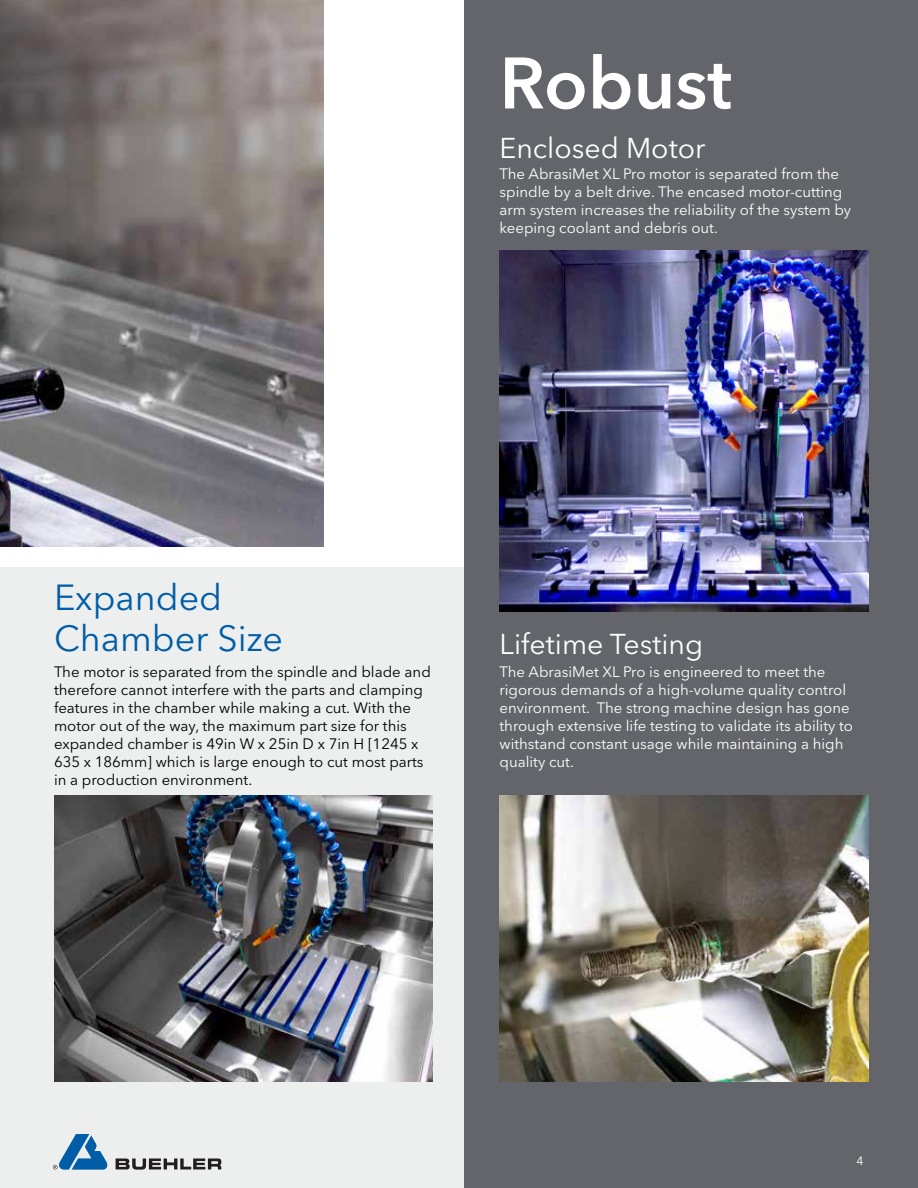
<style>
.page{position:relative;width:918px;height:1188px;background:#fff}
.page>*{position:absolute;margin:0;border:0;box-sizing:border-box;transform-origin:0 0}
.t1{font:600 72px "Avenir Next LT Pro";color:#fff}
.t2{font:36px/40.5px "Avenir Next LT Pro";color:#005da6}
.t3{font:28.5px "Avenir Next LT Pro";color:#fff}
.t4{font:15px/18px "Avenir Next LT Pro";color:#fff}
.t5{font:15px/18px "Avenir Next LT Pro";color:#000}
.t6{font:12px "Avenir Next LT Pro";color:#fff}
</style>
<div class="page">
<div style="left:0;top:567px;width:464px;height:621px;background:#edeeee"></div>
<div style="left:464px;top:0;width:454px;height:1188px;background:#64656a"></div>
<img style="left:54px;top:796px;width:378px;height:286px">
<img style="left:0;top:0;width:324px;height:546px">
<img style="left:500px;top:796px;width:368px;height:286px">
<img style="left:500px;top:250px;width:368px;height:362px">
<svg style="left:116px;top:1159px;width:105px;height:11px"></svg>
<svg style="left:53px;top:1134px;width:55px;height:36px"></svg>
<h1 class="t1" style="left:500px;top:40px;width:234px">Robust</h1>
<h3 class="t3" style="left:500px;top:131px;width:207px">Enclosed Motor</h3>
<p class="t4" style="left:500px;top:164px;width:353px">The AbrasiMet XL Pro motor is separated from the spindle by a belt drive. The encased motor-cutting arm system increases the reliability of the system by keeping coolant and debris out.</p>
<h2 class="t2" style="left:54px;top:577px;width:231px">Expanded<br>Chamber Size</h2>
<p class="t5" style="left:54px;top:662px;width:378px">The motor is separated from the spindle and blade and therefore cannot interfere with the parts and clamping features in the chamber while making a cut. With the motor out of the way, the maximum part size for this expanded chamber is 49in W x 25in D x 7in H [1245 x 635 x 186mm] which is large enough to cut most parts in a production environment.</p>
<h3 class="t3" style="left:500px;top:627px;width:205px">Lifetime Testing</h3>
<p class="t4" style="left:500px;top:663px;width:355px">The AbrasiMet XL Pro is engineered to meet the rigorous demands of a high-volume quality control environment. The strong machine design has gone through extensive life testing to validate its ability to withstand constant usage while maintaining a high quality cut.</p>
<p class="t6" style="left:856px;top:1153px;width:8px">4</p>
</div>
